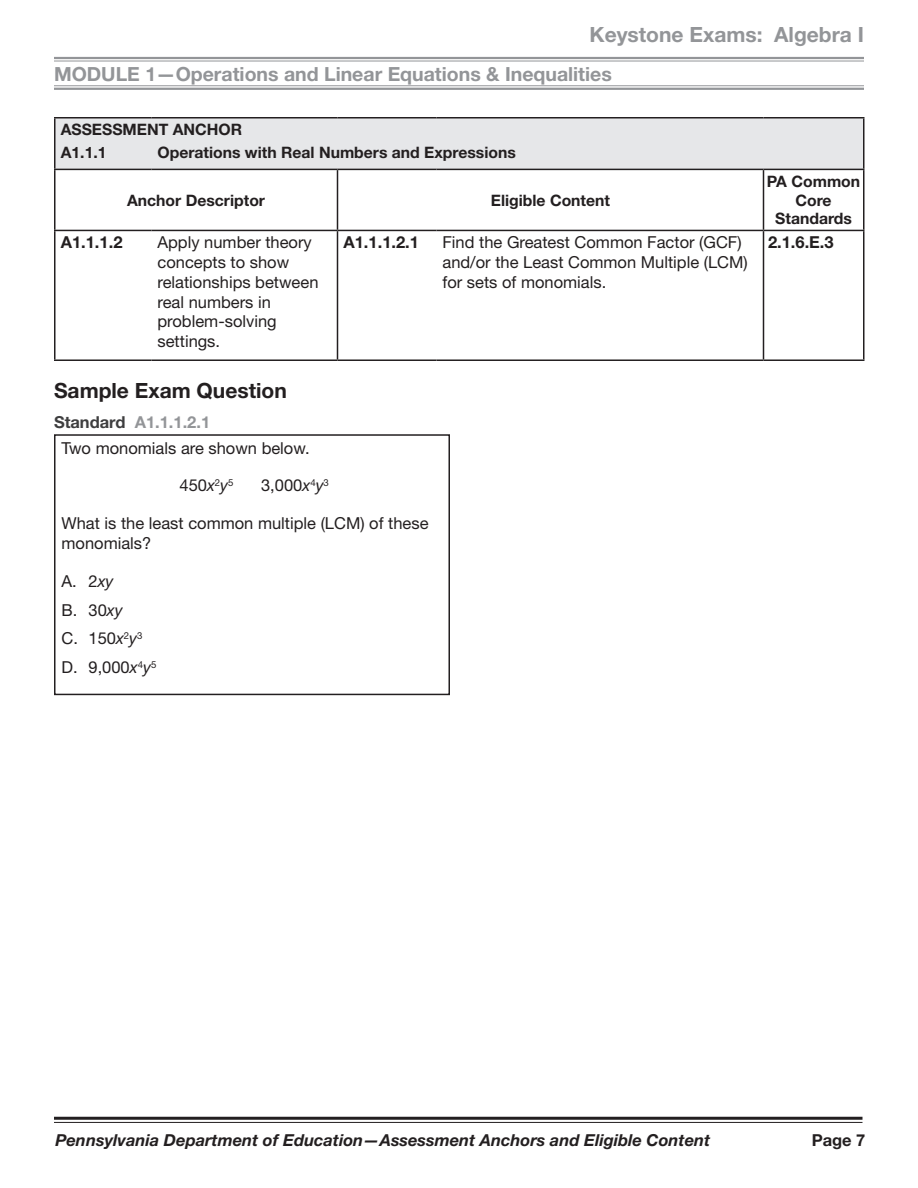
<style>
.page{position:relative;width:918px;height:1188px;background:#fff}
.page>*{position:absolute;margin:0;border:0;box-sizing:border-box;transform-origin:0 0}
.t1{font:700 21px "Helvetica Neue LT Std";color:#939598}
.t2{font:700 21px "Helvetica Neue LT Std";color:#231f20}
.t3{font:700 19.5px "Helvetica Neue LT Std";color:#939598}
.t4{font:16.5px/19.8px "Helvetica Neue LT Std";color:#231f20}
.t5{font:italic 700 16.5px "Helvetica Neue LT Std";color:#231f20}
.t6{font:700 16.5px "Helvetica Neue LT Std";color:#231f20}
.t7{font:700 15.75px/18.9px "Helvetica Neue LT Std";color:#231f20}
.s1{font-weight:700;color:#3e3e3f}
.s2{font-weight:700;color:#939598}
.s3{font-style:italic}
</style>
<div class="page">
<hr style="left:54px;top:1117px;width:808px;height:3px;background:#231f20">
<hr style="left:54px;top:1122px;width:808px;height:1px;background:#231f20">
<hr style="left:54px;top:57px;width:810px;height:2px;background:#939598">
<hr style="left:54px;top:61px;width:810px;height:1px;background:#939598">
<hr style="left:54px;top:85px;width:810px;height:1px;background:#939598">
<hr style="left:54px;top:88px;width:810px;height:2px;background:#939598">
<hr style="left:54px;top:169px;width:98px;height:1px;background:#231f20">
<hr style="left:152px;top:169px;width:186px;height:1px;background:#231f20">
<hr style="left:338px;top:169px;width:98px;height:1px;background:#231f20">
<hr style="left:337px;top:170px;width:1px;height:60px;background:#231f20">
<hr style="left:436px;top:169px;width:328px;height:1px;background:#231f20">
<hr style="left:764px;top:169px;width:100px;height:1px;background:#231f20">
<hr style="left:763px;top:170px;width:1px;height:60px;background:#231f20">
<hr style="left:54px;top:230px;width:98px;height:1px;background:#231f20">
<hr style="left:152px;top:230px;width:186px;height:1px;background:#231f20">
<hr style="left:338px;top:230px;width:98px;height:1px;background:#231f20">
<hr style="left:337px;top:231px;width:1px;height:128px;background:#231f20">
<hr style="left:436px;top:230px;width:328px;height:1px;background:#231f20">
<hr style="left:764px;top:230px;width:100px;height:1px;background:#231f20">
<hr style="left:763px;top:231px;width:1px;height:128px;background:#231f20">
<hr style="left:54px;top:359px;width:98px;height:2px;background:#231f20">
<hr style="left:152px;top:359px;width:186px;height:2px;background:#231f20">
<hr style="left:338px;top:359px;width:98px;height:2px;background:#231f20">
<hr style="left:436px;top:359px;width:328px;height:2px;background:#231f20">
<hr style="left:764px;top:359px;width:100px;height:2px;background:#231f20">
<hr style="left:54px;top:117px;width:98px;height:1px;background:#231f20">
<hr style="left:54px;top:118px;width:2px;height:23px;background:#231f20">
<hr style="left:152px;top:117px;width:186px;height:1px;background:#231f20">
<hr style="left:338px;top:117px;width:98px;height:1px;background:#231f20">
<hr style="left:436px;top:117px;width:328px;height:1px;background:#231f20">
<hr style="left:764px;top:117px;width:100px;height:1px;background:#231f20">
<hr style="left:54px;top:141px;width:2px;height:28px;background:#231f20">
<div style="left:55px;top:118px;width:809px;height:51px;background:#e6e7e9"></div>
<hr style="left:54px;top:170px;width:2px;height:60px;background:#231f20">
<hr style="left:54px;top:231px;width:2px;height:128px;background:#231f20">
<hr style="left:863px;top:170px;width:1px;height:60px;background:#231f20">
<hr style="left:863px;top:231px;width:1px;height:128px;background:#231f20">
<div style="left:54px;top:434px;width:396px;height:261px;border:2px solid #231f20"></div>
<p class="t1" style="left:590px;top:22px;width:276px">Keystone Exams: Algebra I</p>
<p class="t3" style="left:54px;top:62px;width:559px">MODULE 1—Operations and Linear Equations &amp; Inequalities</p>
<p class="t7" style="left:61px;top:117px;width:183px;line-height:23.2px">ASSESSMENT ANCHOR<br>A1.1.1</p>
<p class="t7" style="left:158px;top:143px;width:360px">Operations with Real Numbers and Expressions</p>
<p class="t7" style="left:127px;top:190px;width:139px">Anchor Descriptor</p>
<p class="t7" style="left:491px;top:190px;width:121px">Eligible Content</p>
<p class="t7" style="left:767px;top:171px;width:95px;text-align:center">PA Common<br>Core<br>Standards</p>
<p class="t6" style="left:61px;top:232px;width:63px">A1.1.1.2</p>
<p class="t4" style="left:158px;top:232px;width:163px">Apply number theory concepts to show relationships between real numbers in problem-solving settings.</p>
<p class="t6" style="left:344px;top:232px;width:77px">A1.1.1.2.1</p>
<p class="t4" style="left:443px;top:232px;width:307px">Find the Greatest Common Factor (GCF) and/or the Least Common Multiple (LCM) for sets of monomials.</p>
<p class="t6" style="left:768px;top:232px;width:67px">2.1.6.E.3</p>
<p class="t2" style="left:54px;top:378px;width:234px">Sample Exam Question</p>
<p class="t4" style="left:62px;top:409px;width:250px;line-height:25.5px;text-indent:-8px"><span class="s1">Standard</span> <span class="s2">A1.1.1.2.1<br></span>Two monomials are shown below.</p>
<p class="t4" style="left:180px;top:475px;width:56px">450<span class="s3">x</span><sup>2</sup><span class="s3">y</span><sup>5</sup></p>
<p class="t4" style="left:261px;top:475px;width:69px">3,000<span class="s3">x</span><sup>4</sup><span class="s3">y</span><sup>3</sup></p>
<p class="t4" style="left:62px;top:513px;width:369px">What is the least common multiple (LCM) of these monomials?</p>
<p class="t4" style="left:62px;top:566px;width:96px;line-height:28.8px">A. 2<span class="s3">xy<br></span>B. 30<span class="s3">xy<br></span>C. 150<span class="s3">x</span><sup>2</sup><span class="s3">y</span><sup>3<br></sup>D. 9,000<span class="s3">x</span><sup>4</sup><span class="s3">y</span><sup>5</sup></p>
<p class="t5" style="left:56px;top:1130px;width:656px">Pennsylvania Department of Education—Assessment Anchors and Eligible Content</p>
<p class="t6" style="left:812px;top:1130px;width:55px">Page 7</p>
</div>
